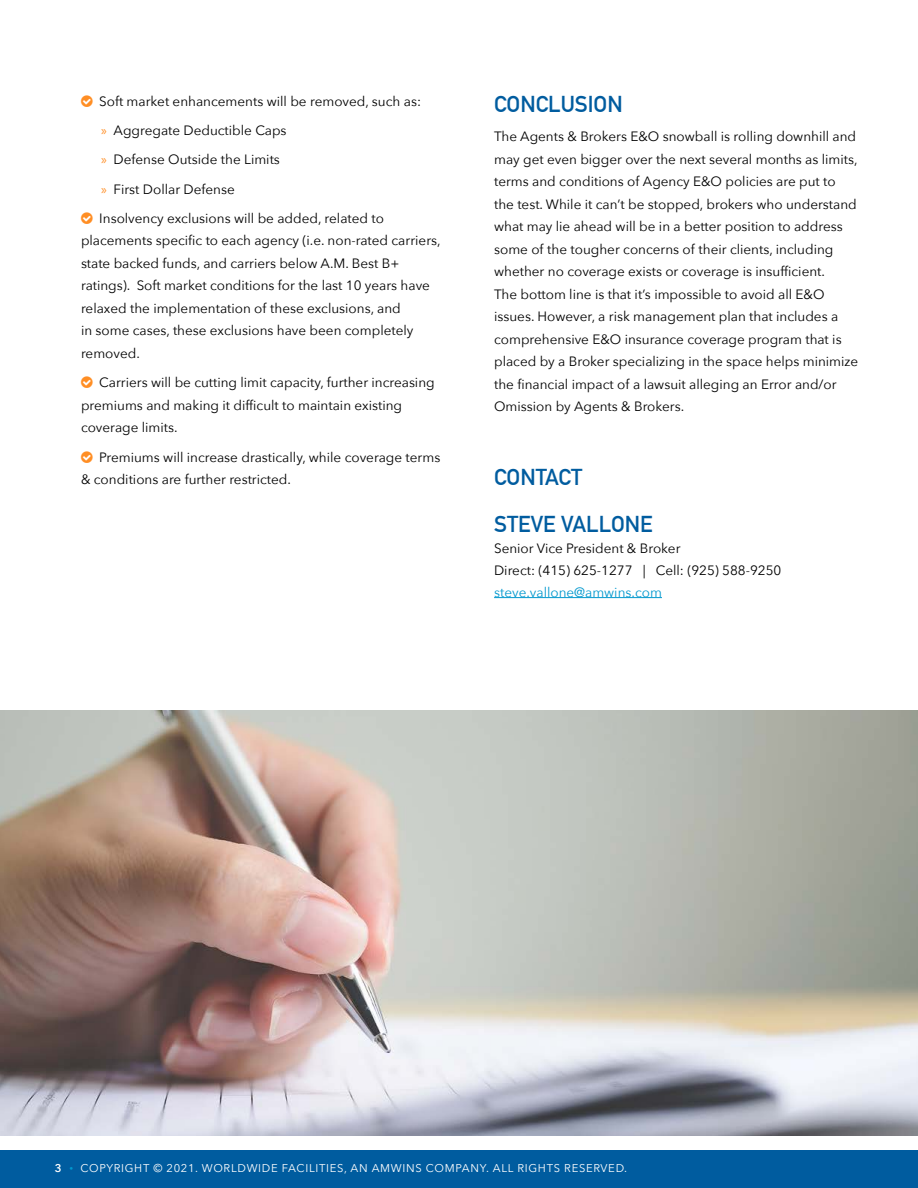
<style>
.page{position:relative;width:918px;height:1188px;background:#fff}
.page>*{position:absolute;margin:0;border:0;box-sizing:border-box;transform-origin:0 0}
.t1{font:700 22.5px/47.5px "DIN Alternate";color:#005c9f}
.t2{font:13.5px/22.5px "Avenir Next";color:#000}
.t3{font:13.5px "Avenir Next";color:#0098ce}
.t4{font:11.25px "Avenir Next";letter-spacing:.06em;color:#fff}
.s1{font-family:"Myriad Pro";color:#ff8e24}
.s2{font-weight:600}
.s3{font-size:7.5px;color:#0098ce}
</style>
<div class="page">
<div style="left:0;top:1150px;width:918px;height:38px;background:#005c9f"></div>
<hr style="left:494px;top:597px;width:168px;height:1px;background:#0098ce">
<img style="left:0;top:711px;width:918px;height:425px">
<p class="t2" style="left:99px;top:86px;width:323px;line-height:29.2px">Soft market enhancements will be removed, such as: <span class="s1">»</span> Aggregate Deductible Caps<br><span class="s1">»</span> Defense Outside the Limits<br><span class="s1">»</span> First Dollar Defense<br>Insolvency exclusions will be added, related to</p>
<p class="t2" style="left:81px;top:229px;width:361px">placements specific to each agency (i.e. non-rated carriers, state backed funds, and carriers below A.M. Best B+ ratings). Soft market conditions for the last 10 years have relaxed the implementation of these exclusions, and<br>in some cases, these exclusions have been completely removed.</p>
<p class="t2" style="left:81px;top:371px;width:355px;text-indent:18px">Carriers will be cutting limit capacity, further increasing premiums and making it difficult to maintain existing coverage limits.</p>
<p class="t2" style="left:81px;top:445px;width:361px;text-indent:18px">Premiums will increase drastically, while coverage terms &amp; conditions are further restricted.</p>
<h1 class="t1" style="left:494px;top:79px;width:130px">CONCLUSION</h1>
<p class="t2" style="left:494px;top:125px;width:366px">The Agents &amp; Brokers E&amp;O snowball is rolling downhill and may get even bigger over the next several months as limits, terms and conditions of Agency E&amp;O policies are put to the test. While it can’t be stopped, brokers who understand what may lie ahead will be in a better position to address some of the tougher concerns of their clients, including whether no coverage exists or coverage is insufficient.<br>The bottom line is that it’s impossible to avoid all E&amp;O issues. However, a risk management plan that includes a comprehensive E&amp;O insurance coverage program that is placed by a Broker specializing in the space helps minimize the financial impact of a lawsuit alleging an Error and/or Omission by Agents &amp; Brokers.</p>
<h1 class="t1" style="left:494px;top:451px;width:160px">CONTACT<br>STEVE VALLONE</h1>
<p class="t2" style="left:494px;top:537px;width:289px;line-height:21.8px">Senior Vice President &amp; Broker<br>Direct: (415) 625-1277 | Cell: (925) 588-9250</p>
<p class="t3" style="left:494px;top:580px;width:169px">steve.vallone@amwins.com</p>
<p class="t4" style="left:55px;top:1159px;width:574px"><span class="s2">3</span> <span class="s3">•</span> COPYRIGHT © 2021. WORLDWIDE FACILITIES, AN AMWINS COMPANY. ALL RIGHTS RESERVED.</p>
</div>
